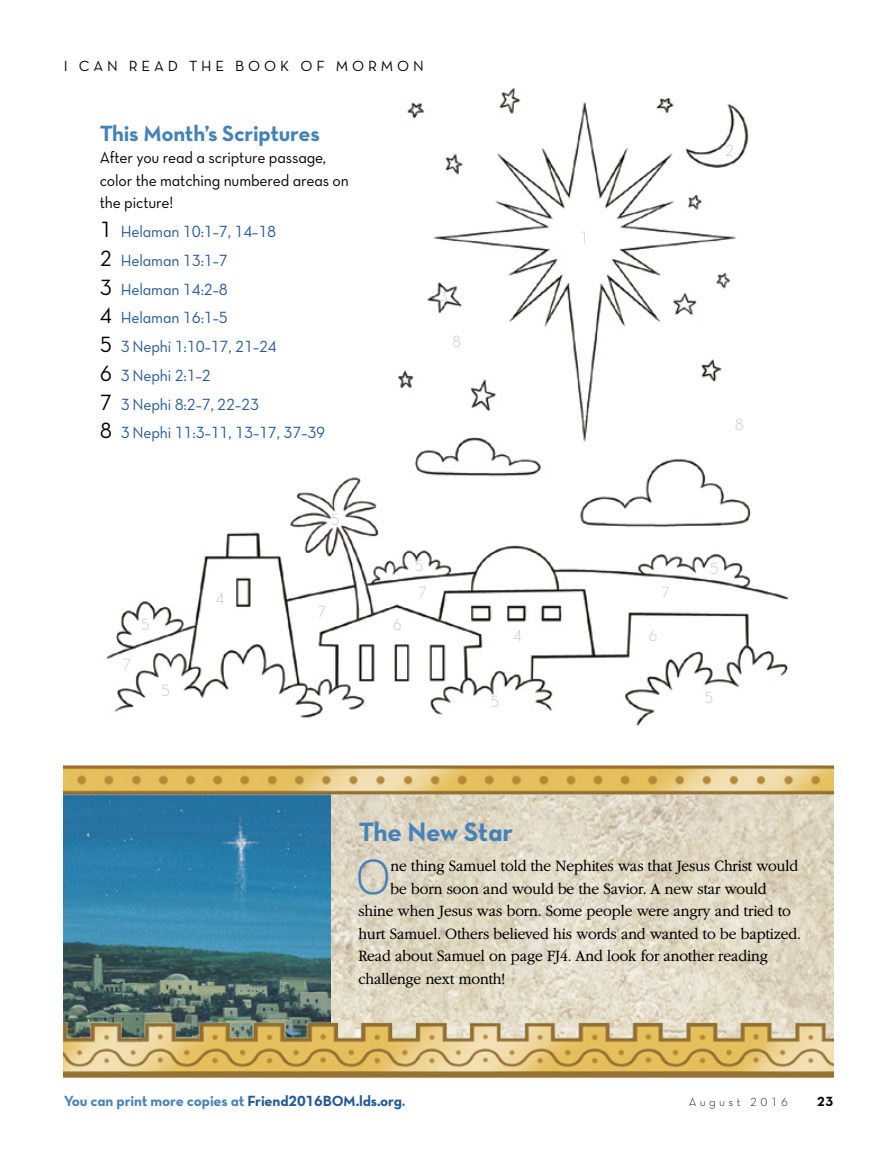
<style>
.page{position:relative;width:893px;height:1161px;background:#fff}
.page>*{position:absolute;margin:0;border:0;box-sizing:border-box;transform-origin:0 0}
.ARTCL_para_first_reg{font:300 48.6px "Caecilialds Std";color:#4682b7;scale:.95 1}
.TOPIC-1_title{font:27px "Neutralds Lat Bold Alt";letter-spacing:-.01em;color:#4682b7}
.ARTCL_title_I_Can_Re{font:22.5px "Neutralds Lat Bold Alt";letter-spacing:-.01em;color:#4682b7}
.ARTCL_para_first_reg-2{font:300 16.5px "Garamondlds Lat Plus";letter-spacing:-.01em;color:#000;scale:.95 1}
.LISTnmbr-1_para__I_C{font:16.5px "Neutralds Lat Book Alt";letter-spacing:-.01em;color:#235897;scale:.95 1}
.SIDE_para_LARGE{font:16.5px/22.5px "Neutralds Lat Book Alt";letter-spacing:-.01em;color:#000;scale:.95 1}
.FIGimg_para_numbers{font:16.5px "Neutralds Lat Light Alt";color:#bfc0c1;scale:.95 1}
.INFO_para_neutra{font:15px "Neutralds Lat Bold Alt";letter-spacing:-.01em;color:#4682b7}
.t1{font:15px "Neutralds Lat Book Alt";letter-spacing:.26em;color:#000}
.Folio_R{font:13.5px "Neutralds Lat Bold Alt";color:#000}
.FIGimg_para_numbers-2{font:12.9px "Neutralds Lat Light Alt";color:#bfc0c1;scale:.95 1}
.Folio_R-2{font:12px "Neutralds Lat Light Alt";letter-spacing:.28em;color:#000}
.s1{font-size:22.5px;color:#000}
.s2{color:#235897}
</style>
<div class="page">
<img style="left:106px;top:87px;width:683px;height:639px">
<img style="left:64px;top:765px;width:769px;height:313px">
<img style="left:64px;top:781px;width:266px;height:272px">
<p class="t1" style="left:64px;top:55px;width:362px">I CAN READ THE BOOK OF MORMON</p>
<p class="ARTCL_title_I_Can_Re" style="left:100px;top:114px;width:222px">This Month’s Scriptures</p>
<p class="SIDE_para_LARGE" style="left:100px;top:146px;width:264px">After you read a scripture passage, color the matching numbered areas on the picture!</p>
<p class="LISTnmbr-1_para__I_C" style="left:100px;top:219px;width:187px"><span class="s1">1</span> Helaman 10:1–7, 14–18</p>
<p class="LISTnmbr-1_para__I_C" style="left:100px;top:248px;width:137px"><span class="s1">2</span> Helaman 13:1–7</p>
<p class="LISTnmbr-1_para__I_C" style="left:100px;top:276px;width:137px"><span class="s1">3</span> Helaman 14:2–8</p>
<p class="LISTnmbr-1_para__I_C" style="left:100px;top:305px;width:137px"><span class="s1">4</span> Helaman 16:1–5</p>
<p class="LISTnmbr-1_para__I_C" style="left:100px;top:334px;width:188px"><span class="s1">5</span> 3 Nephi 1:10–17, 21–24</p>
<p class="LISTnmbr-1_para__I_C" style="left:100px;top:363px;width:118px"><span class="s1">6</span> 3 Nephi 2:1–2</p>
<p class="LISTnmbr-1_para__I_C" style="left:100px;top:391px;width:169px"><span class="s1">7</span> 3 Nephi 8:2–7, 22–23</p>
<p class="LISTnmbr-1_para__I_C" style="left:100px;top:420px;width:239px"><span class="s1">8</span> 3 Nephi 11:3–11, 13–17, 37–39</p>
<p class="FIGimg_para_numbers-2" style="left:441px;top:287px;width:9px">3</p>
<p class="FIGimg_para_numbers" style="left:452px;top:329px;width:11px">8</p>
<p class="FIGimg_para_numbers" style="left:580px;top:225px;width:11px">1</p>
<p class="FIGimg_para_numbers" style="left:725px;top:138px;width:11px">2</p>
<p class="FIGimg_para_numbers" style="left:735px;top:412px;width:11px">8</p>
<p class="FIGimg_para_numbers" style="left:141px;top:612px;width:11px">5</p>
<p class="FIGimg_para_numbers" style="left:123px;top:652px;width:11px">7</p>
<p class="FIGimg_para_numbers" style="left:161px;top:678px;width:11px">5</p>
<p class="FIGimg_para_numbers" style="left:216px;top:587px;width:11px">4</p>
<p class="FIGimg_para_numbers" style="left:331px;top:507px;width:11px">5</p>
<p class="FIGimg_para_numbers" style="left:318px;top:599px;width:11px">7</p>
<p class="FIGimg_para_numbers" style="left:393px;top:612px;width:11px">6</p>
<p class="FIGimg_para_numbers" style="left:415px;top:553px;width:11px">5</p>
<p class="FIGimg_para_numbers" style="left:710px;top:556px;width:11px">5</p>
<p class="FIGimg_para_numbers" style="left:418px;top:581px;width:11px">7</p>
<p class="FIGimg_para_numbers" style="left:661px;top:580px;width:11px">7</p>
<p class="FIGimg_para_numbers" style="left:513px;top:623px;width:11px">4</p>
<p class="FIGimg_para_numbers" style="left:648px;top:623px;width:11px">6</p>
<p class="FIGimg_para_numbers" style="left:491px;top:690px;width:11px">5</p>
<p class="FIGimg_para_numbers" style="left:705px;top:685px;width:11px">5</p>
<p class="TOPIC-1_title" style="left:358px;top:809px;width:156px">The New Star</p>
<p class="ARTCL_para_first_reg" style="left:356px;top:849px;width:38px">O</p>
<p class="ARTCL_para_first_reg-2" style="left:390px;top:854px;width:431px">ne thing Samuel told the Nephites was that Jesus Christ would</p>
<p class="ARTCL_para_first_reg-2" style="left:390px;top:876px;width:397px">be born soon and would be the Savior. A new star would</p>
<p class="ARTCL_para_first_reg-2" style="left:358px;top:899px;width:457px">shine when Jesus was born. Some people were angry and tried to</p>
<p class="ARTCL_para_first_reg-2" style="left:358px;top:921px;width:468px">hurt Samuel. Others believed his words and wanted to be baptized.</p>
<p class="ARTCL_para_first_reg-2" style="left:358px;top:944px;width:432px">Read about Samuel on page FJ4. And look for another reading</p>
<p class="ARTCL_para_first_reg-2" style="left:358px;top:966px;width:156px">challenge next month!</p>
<p class="INFO_para_neutra" style="left:64px;top:1088px;width:343px">You can print more copies at <span class="s2">Friend2016BOM.lds.org</span>.</p>
<p class="Folio_R-2" style="left:689px;top:1093px;width:101px">August 2016</p>
<p class="Folio_R" style="left:817px;top:1090px;width:18px">23</p>
</div>
